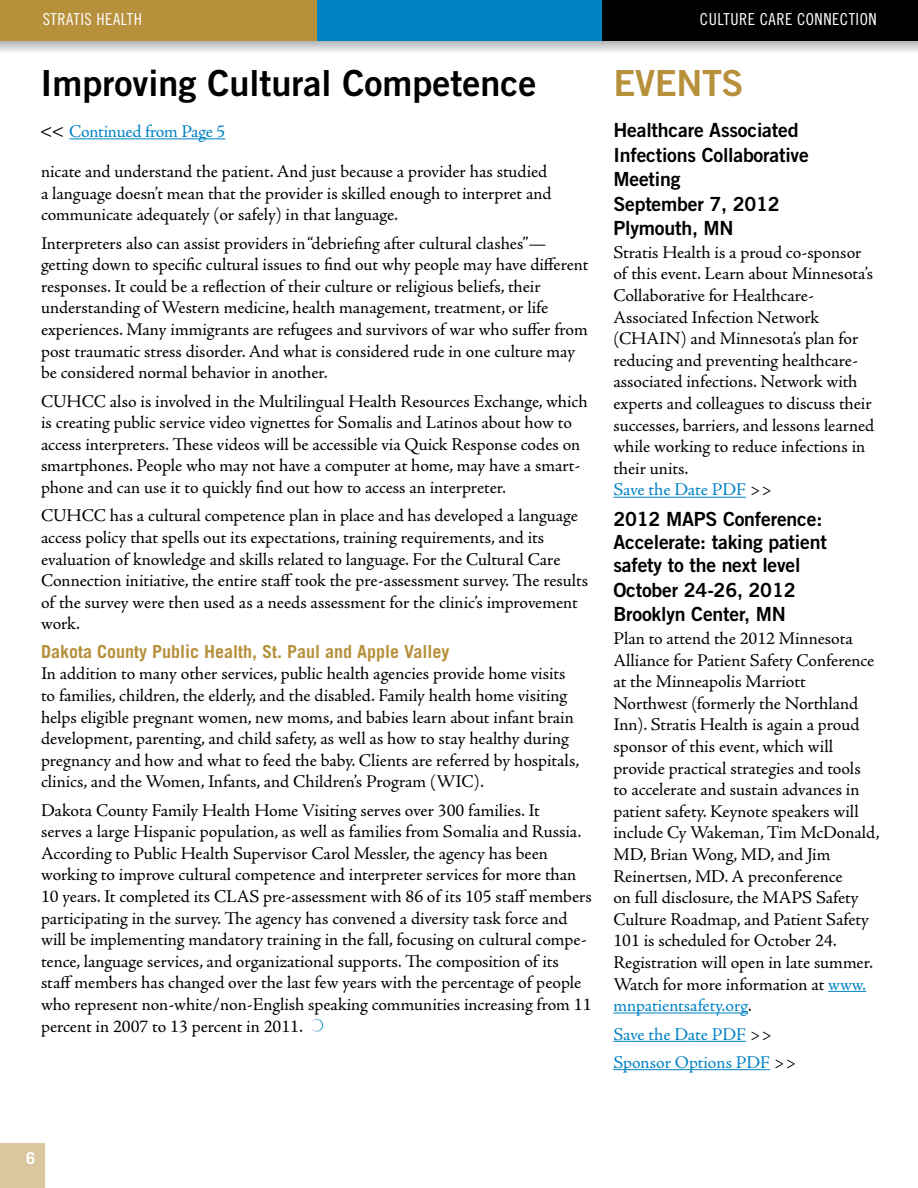
<style>
.page{position:relative;width:918px;height:1188px;background:#fff}
.page>*{position:absolute;margin:0;border:0;box-sizing:border-box;transform-origin:0 0}
.Head_1{font:36px "Trade Gothic LT Std Bd 2";color:#000}
.Section_Headers_KMH{font:36px "Trade Gothic LT Std Bd 2";letter-spacing:-.01em;color:#b7903c}
.Head_3{font:19.5px/23.4px "Trade Gothic LT Std Bd 2";letter-spacing:-.01em;color:#000}
.Body_text{font:18px/21.6px "Adobe Jenson Pro";letter-spacing:-.005em;color:#000}
.Subheads_beginning_p{font:700 18px "Trade Gothic LT Std";color:#b7903c}
.Body_text-2{font:18px "Adobe Jenson Pro";letter-spacing:-.005em;color:#0082c4}
.Head_3-2{font:18px "Adobe Jenson Pro";letter-spacing:-.015em;color:#0082c4}
.t1{font:16.5px "Trade Gothic LT Std Cn 18";letter-spacing:.03em;color:#fff}
.t2{font:700 16.5px "Trade Gothic LT Std";color:#fff}
.s1{font-family:"Trade Gothic LT Std";font-size:19.5px;color:#000}
.s2{color:#0082c4}
.s3{color:#000}
</style>
<div class="page">
<hr style="left:69px;top:139px;width:156px;height:1px;background:#0082c4">
<svg style="left:311px;top:1019px;width:12px;height:13px"></svg>
<hr style="left:613px;top:497px;width:133px;height:1px;background:#0082c4">
<hr style="left:828px;top:991px;width:38px;height:1px;background:#0082c4">
<hr style="left:613px;top:1013px;width:135px;height:1px;background:#0082c4">
<hr style="left:613px;top:1041px;width:133px;height:1px;background:#0082c4">
<hr style="left:613px;top:1069px;width:157px;height:1px;background:#0082c4">
<svg style="left:1px;top:40px;width:917px;height:12px;background:#c5c9ca"></svg>
<div style="left:602px;top:0;width:316px;height:40px;background:#000"></div>
<div style="left:317px;top:0;width:285px;height:40px;background:#0082c4"></div>
<div style="left:0;top:0;width:317px;height:40px;background:#b7903c"></div>
<div style="left:0;top:1143px;width:45px;height:45px;background:#dbc79e"></div>
<p class="t1" style="left:40px;top:10px;width:101px">STRATIS HEALTH</p>
<p class="t1" style="left:772px;top:10px;width:104px">QUALITY UPDATE</p>
<p class="t1" style="left:43px;top:10px;width:101px">STRATIS HEALTH</p>
<p class="t1" style="left:700px;top:10px;width:178px">CULTURE CARE CONNECTION</p>
<p class="Head_1" style="left:40px;top:61px;width:497px">Improving Cultural Competence</p>
<p class="Head_3-2" style="left:40px;top:121px;width:186px"><span class="s1">&lt;&lt;</span> Continued from Page 5</p>
<p class="Body_text" style="left:41px;top:161px;width:512px">nicate and understand the patient. And just because a provider has studied a language doesn’t mean that the provider is skilled enough to interpret and communicate adequately (or safely) in that language.</p>
<p class="Body_text" style="left:41px;top:233px;width:549px">Interpreters also can assist providers in “debriefing after cultural clashes”— getting down to specific cultural issues to find out why people may have different responses. It could be a reflection of their culture or religious beliefs, their understanding of Western medicine, health management, treatment, or life experiences. Many immigrants are refugees and survivors of war who suffer from post traumatic stress disorder. And what is considered rude in one culture may be considered normal behavior in another.</p>
<p class="Body_text" style="left:41px;top:391px;width:548px">CUHCC also is involved in the Multilingual Health Resources Exchange, which is creating public service video vignettes for Somalis and Latinos about how to access interpreters. These videos will be accessible via Quick Response codes on smartphones. People who may not have a computer at home, may have a smart&shy;phone and can use it to quickly find out how to access an interpreter.</p>
<p class="Body_text" style="left:41px;top:505px;width:549px">CUHCC has a cultural competence plan in place and has developed a language access policy that spells out its expectations, training requirements, and its evaluation of knowledge and skills related to language. For the Cultural Care Connection initiative, the entire staff took the pre-assessment survey. The results of the survey were then used as a needs assessment for the clinic’s improvement work.</p>
<p class="Subheads_beginning_p" style="left:41px;top:640px;width:410px">Dakota County Public Health, St. Paul and Apple Valley</p>
<p class="Body_text" style="left:41px;top:663px;width:540px">In addition to many other services, public health agencies provide home visits to families, children, the elderly, and the disabled. Family health home visiting helps eligible pregnant women, new moms, and babies learn about infant brain development, parenting, and child safety, as well as how to stay healthy during pregnancy and how and what to feed the baby. Clients are referred by hospitals, clinics, and the Women, Infants, and Children’s Program (WIC).</p>
<p class="Body_text" style="left:41px;top:800px;width:552px">Dakota County Family Health Home Visiting serves over 300 families. It<br>serves a large Hispanic population, as well as families from Somalia and Russia.<br>According to Public Health Supervisor Carol Messler, the agency has been working to improve cultural competence and interpreter services for more than 10 years. It completed its CLAS pre-assessment with 86 of its 105 staff members participating in the survey. The agency has convened a diversity task force and will be implementing mandatory training in the fall, focusing on cultural compe&shy;tence, language services, and organizational supports. The composition of its staff members has changed over the last few years with the percentage of people who represent non-white/non-English speaking communities increasing from 11 percent in 2007 to 13 percent in 2011.</p>
<p class="Section_Headers_KMH" style="left:613px;top:61px;width:132px">EVENTS</p>
<p class="Head_3" style="left:613px;top:118px;width:187px">Healthcare Associated</p>
<p class="Head_3" style="left:613px;top:143px;width:197px">Infections Collaborative</p>
<p class="Head_3" style="left:613px;top:167px;width:69px">Meeting</p>
<p class="Head_3" style="left:613px;top:192px;width:168px">September 7, 2012</p>
<p class="Head_3" style="left:613px;top:216px;width:122px">Plymouth, MN</p>
<p class="Body_text" style="left:613px;top:242px;width:262px">Stratis Health is a proud co-sponsor of this event. Learn about Minnesota’s Collaborative for Healthcare-Associated Infection Network (CHAIN) and Minnesota’s plan for reducing and preventing healthcare&shy;associated infections. Network with experts and colleagues to discuss their successes, barriers, and lessons learned while working to reduce infections in their units.<br><span class="s2">Save the Date PDF</span> &gt;&gt;</p>
<p class="Head_3" style="left:613px;top:507px;width:215px">2012 MAPS Conference:<br>Accelerate: taking patient safety to the next level</p>
<p class="Head_3" style="left:613px;top:578px;width:184px">October 24-26, 2012</p>
<p class="Head_3" style="left:613px;top:602px;width:174px">Brooklyn Center, MN</p>
<p class="Body_text" style="left:613px;top:628px;width:268px">Plan to attend the 2012 Minnesota Alliance for Patient Safety Conference at the Minneapolis Marriott Northwest (formerly the Northland Inn). Stratis Health is again a proud sponsor of this event, which will provide practical strategies and tools<br>to accelerate and sustain advances in patient safety. Keynote speakers will include Cy Wakeman, Tim McDonald, MD, Brian Wong, MD, and Jim Reinertsen, MD. A preconference<br>on full disclosure, the MAPS Safety Culture Roadmap, and Patient Safety 101 is scheduled for October 24.<br>Registration will open in late summer.<br>Watch for more information at <span class="s2">www. mnpatientsafety.org</span>.</p>
<p class="Body_text-2" style="left:613px;top:1024px;width:161px">Save the Date PDF <span class="s3">&gt;&gt;</span></p>
<p class="Body_text-2" style="left:613px;top:1052px;width:185px">Sponsor Options PDF <span class="s3">&gt;&gt;</span></p>
<p class="t2" style="left:26px;top:1148px;width:11px">6</p>
</div>
